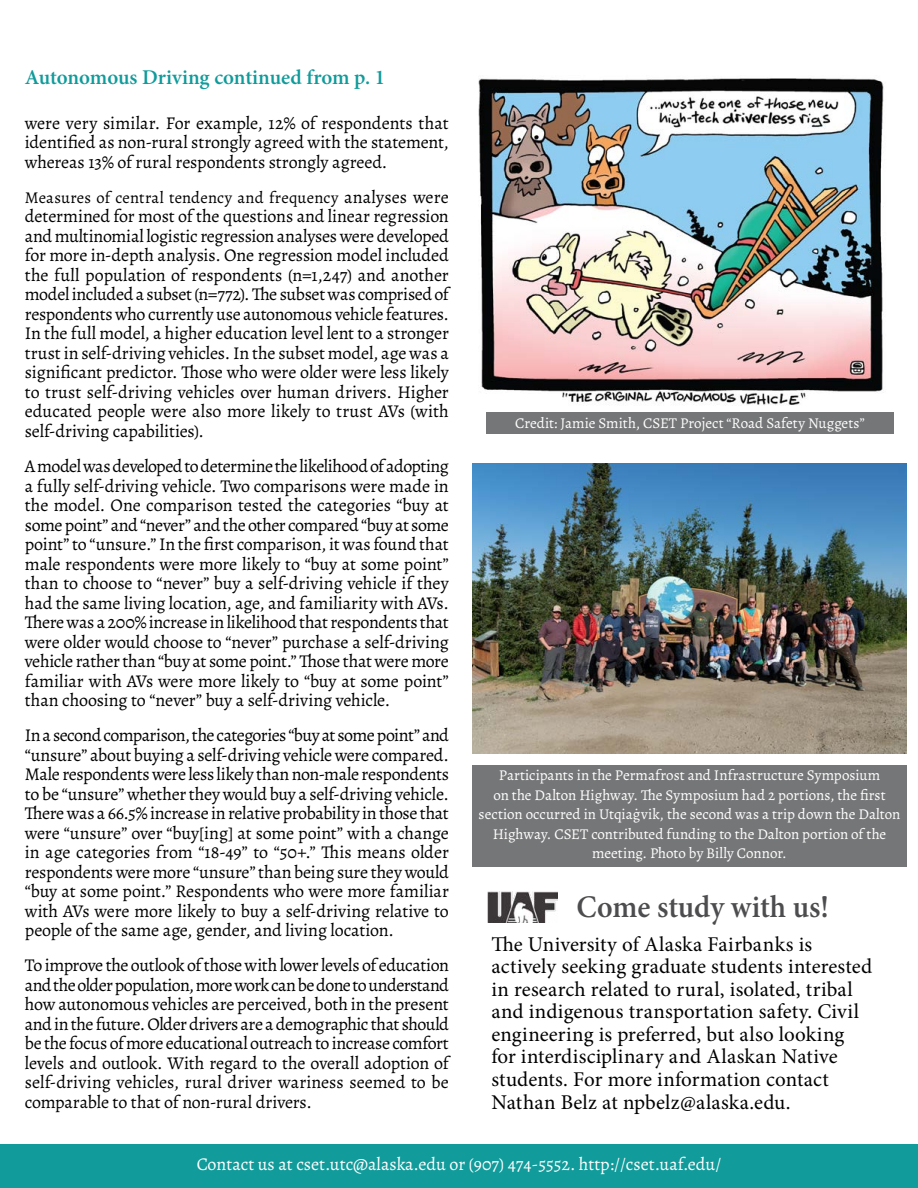
<style>
.page{position:relative;width:918px;height:1188px;background:#fff}
.page>*{position:absolute;margin:0;border:0;box-sizing:border-box;transform-origin:0 0}
.t1{font:600 31.5px "Minion Pro";color:#4d4d4f;scale:.95 1}
.t2{font:21px/22.5px "Minion Pro";letter-spacing:.005em;color:#000}
.t3{font:600 21px "Minion Pro";color:#119b9b}
.t4{font:18px/19.5px "Alegreya";letter-spacing:-.005em;color:#000;text-align:justify}
.t5{font:18px "Alegreya";color:#fff}
.t6{font:16.5px "Alegreya";letter-spacing:.01em;color:#000}
.t7{font:15px/19.5px "Alegreya";color:#fff;text-align:center}
.s1{font-size:18px}
</style>
<div class="page">
<img style="left:478px;top:78px;width:406px;height:327px">
<div style="left:0;top:1145px;width:918px;height:43px;background:#119b9b"></div>
<img style="left:488px;top:892px;width:69px;height:31px">
<div style="left:486px;top:413px;width:408px;height:21px;background:#757678"></div>
<img style="left:472px;top:464px;width:434px;height:289px">
<div style="left:472px;top:765px;width:435px;height:102px;background:#757678"></div>
<p class="t3" style="left:25px;top:62px;width:362px">Autonomous Driving continued from p. 1</p>
<p class="t4" style="left:25px;top:113px;width:426px">were very similar. For example, 12% of respondents that identified as non-rural strongly agreed with the statement, whereas 13% of rural respondents strongly agreed.</p>
<p class="t6" style="left:25px;top:187px;width:426px">Measures of central tendency and frequency <span class="s1">analyses were</span></p>
<p class="t4" style="left:25px;top:207px;width:426px">determined for most of the questions and linear regression and multinomial logistic regression analyses were developed for more in-depth analysis. One regression model included the full population of respondents (n=1,247) and another model included a subset (n=772). The subset was comprised of respondents who currently use autonomous vehicle features.<br>In the full model, a higher education level lent to a stronger trust in self-driving vehicles. In the subset model, age was a significant predictor. Those who were older were less likely to trust self-driving vehicles over human drivers. Higher educated people were also more likely to trust AVs (with self-driving capabilities).</p>
<p class="t4" style="left:25px;top:456px;width:426px">A model was developed to determine the likelihood of adopting a fully self-driving vehicle. Two comparisons were made in the model. One comparison tested the categories “buy at some point” and “never” and the other compared “buy at some point” to “unsure.” In the first comparison, it was found that male respondents were more likely to “buy at some point” than to choose to “never” buy a self-driving vehicle if they had the same living location, age, and familiarity with AVs.<br>There was a 200% increase in likelihood that respondents that were older would choose to “never” purchase a self-driving vehicle rather than “buy at some point.” Those that were more familiar with AVs were more likely to “buy at some point” than choosing to “never” buy a self-driving vehicle.</p>
<p class="t4" style="left:25px;top:726px;width:426px">In a second comparison, the categories “buy at some point” and “unsure” about buying a self-driving vehicle were compared.<br>Male respondents were less likely than non-male respondents to be “unsure” whether they would buy a self-driving vehicle.<br>There was a 66.5% increase in relative probability in those that were “unsure” over “buy[ing] at some point” with a change in age categories from “18-49” to “50+.” This means older respondents were more “unsure” than being sure they would “buy at some point.” Respondents who were more familiar with AVs were more likely to buy a self-driving relative to people of the same age, gender, and living location.</p>
<p class="t4" style="left:25px;top:956px;width:426px">To improve the outlook of those with lower levels of education and the older population, more work can be done to understand how autonomous vehicles are perceived, both in the present and in the future. Older drivers are a demographic that should be the focus of more educational outreach to increase comfort levels and outlook. With regard to the overall adoption of self-driving vehicles, rural driver wariness seemed to be comparable to that of non-rural drivers.</p>
<p class="t7" style="left:515px;top:413px;width:351px">Credit: Jamie Smith, CSET Project “Road Safety Nuggets”</p>
<p class="t7" style="left:479px;top:765px;width:423px">Participants in the Permafrost and Infrastructure Symposium<br>on the Dalton Highway. The Symposium had 2 portions, the first section occurred in Utqiaġvik, the second was a trip down the Dalton Highway. CSET contributed funding to the Dalton portion of the meeting. Photo by Billy Connor.</p>
<h1 class="t1" style="left:577px;top:885px;width:267px">Come study with us!</h1>
<p class="t2" style="left:491px;top:933px;width:382px">The University of Alaska Fairbanks is actively seeking graduate students interested in research related to rural, isolated, tribal and indigenous transportation safety. Civil engineering is preferred, but also looking for interdisciplinary and Alaskan Native students. For more information contact Nathan Belz at npbelz@alaska.edu.</p>
<p class="t5" style="left:197px;top:1152px;width:526px">Contact us at cset.utc@alaska.edu or (907) 474-5552. http://cset.uaf.edu/</p>
</div>
